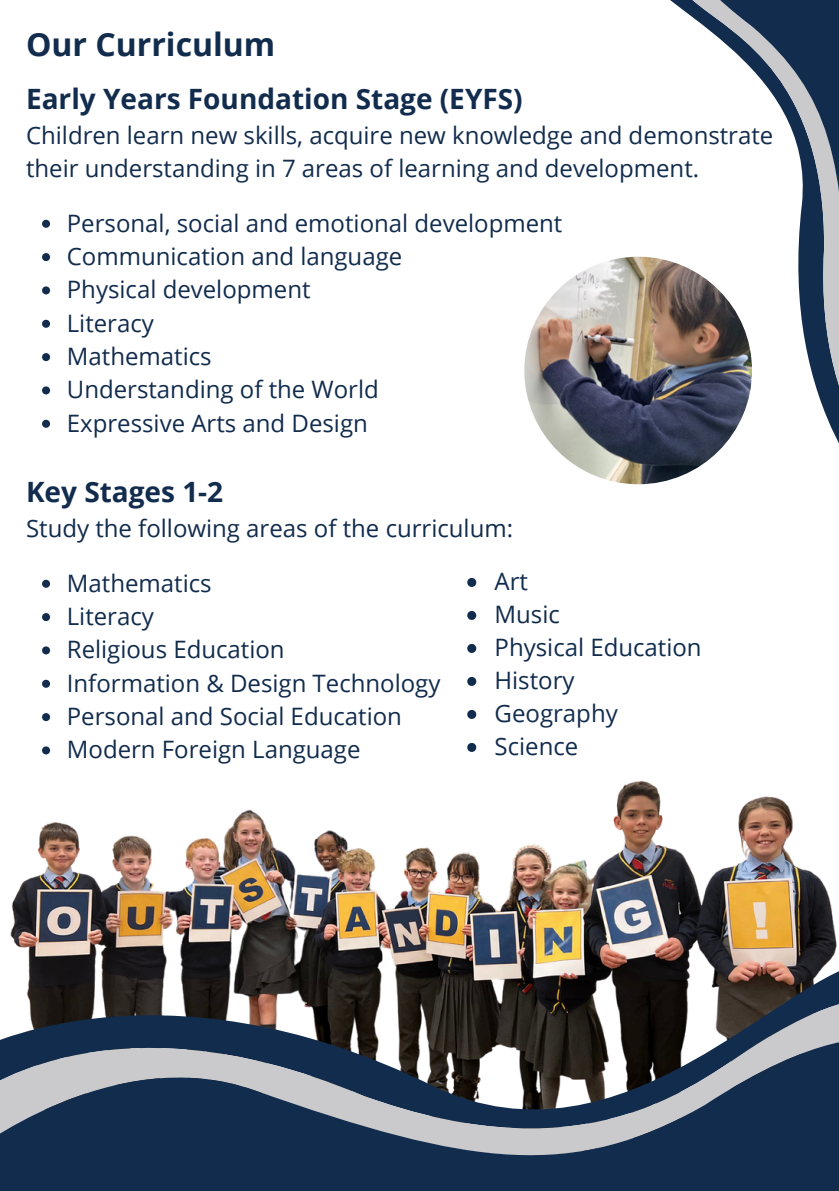
<style>
.page{position:relative;width:839px;height:1191px;background:#fff}
.page>*{position:absolute;margin:0;border:0;box-sizing:border-box;transform-origin:0 0}
.t1{font:700 32px "Open Sans";color:#122c4d}
.t2{font:700 28px "Open Sans";color:#122c4d}
.t3{font:24px/33.4px "Open Sans";color:#122c4d}
</style>
<div class="page">
<img style="left:10px;top:780px;width:827px;height:181px">
<svg style="left:27px;top:961px;width:811px;height:39px;background:#4c4644"></svg>
<svg style="left:6px;top:1000px;width:832px;height:38px"></svg>
<svg style="left:0;top:1038px;width:838px;height:153px;background:#43546a"></svg>
<svg style="left:671px;top:0;width:167px;height:480px"></svg>
<svg style="left:42px;top:220px;width:8px;height:8px"></svg>
<svg style="left:42px;top:253px;width:8px;height:8px"></svg>
<svg style="left:42px;top:286px;width:8px;height:8px"></svg>
<svg style="left:42px;top:320px;width:8px;height:8px"></svg>
<svg style="left:42px;top:353px;width:8px;height:8px"></svg>
<svg style="left:42px;top:386px;width:8px;height:8px"></svg>
<svg style="left:42px;top:420px;width:8px;height:8px"></svg>
<svg style="left:42px;top:580px;width:8px;height:8px"></svg>
<svg style="left:42px;top:613px;width:8px;height:8px"></svg>
<svg style="left:42px;top:646px;width:8px;height:8px"></svg>
<svg style="left:42px;top:680px;width:8px;height:8px"></svg>
<svg style="left:42px;top:713px;width:8px;height:8px"></svg>
<svg style="left:42px;top:746px;width:8px;height:8px"></svg>
<img style="left:524px;top:257px;width:228px;height:227px;border-radius:50%">
<svg style="left:467px;top:578px;width:9px;height:9px"></svg>
<svg style="left:467px;top:611px;width:9px;height:9px"></svg>
<svg style="left:467px;top:644px;width:9px;height:9px"></svg>
<svg style="left:467px;top:677px;width:9px;height:9px"></svg>
<svg style="left:467px;top:710px;width:9px;height:9px"></svg>
<svg style="left:467px;top:743px;width:9px;height:9px"></svg>
<p class="t1" style="left:26px;top:22px;width:251px">Our Curriculum</p>
<p class="t2" style="left:26px;top:79px;width:498px">Early Years Foundation Stage (EYFS)</p>
<p class="t3" style="left:26px;top:118px;width:748px">Children learn new skills, acquire new knowledge and demonstrate their understanding in 7 areas of learning and development.</p>
<p class="t3" style="left:67px;top:206px;width:497px">Personal, social and emotional development</p>
<p class="t3" style="left:67px;top:239px;width:337px">Communication and language</p>
<p class="t3" style="left:67px;top:272px;width:245px">Physical development</p>
<p class="t3" style="left:67px;top:306px;width:89px">Literacy</p>
<p class="t3" style="left:67px;top:339px;width:146px">Mathematics</p>
<p class="t3" style="left:67px;top:372px;width:313px">Understanding of the World</p>
<p class="t3" style="left:67px;top:406px;width:302px">Expressive Arts and Design</p>
<p class="t2" style="left:26px;top:473px;width:199px">Key Stages 1-2</p>
<p class="t3" style="left:26px;top:511px;width:488px">Study the following areas of the curriculum:</p>
<p class="t3" style="left:67px;top:566px;width:146px">Mathematics</p>
<p class="t3" style="left:67px;top:599px;width:89px">Literacy</p>
<p class="t3" style="left:67px;top:632px;width:219px">Religious Education</p>
<p class="t3" style="left:67px;top:666px;width:375px">Information &amp; Design Technology</p>
<p class="t3" style="left:67px;top:699px;width:336px">Personal and Social Education</p>
<p class="t3" style="left:67px;top:732px;width:295px">Modern Foreign Language</p>
<p class="t3" style="left:494px;top:564px;width:35px">Art</p>
<p class="t3" style="left:494px;top:597px;width:67px">Music</p>
<p class="t3" style="left:494px;top:630px;width:208px">Physical Education</p>
<p class="t3" style="left:494px;top:663px;width:82px">History</p>
<p class="t3" style="left:494px;top:696px;width:125px">Geography</p>
<p class="t3" style="left:494px;top:729px;width:85px">Science</p>
</div>
